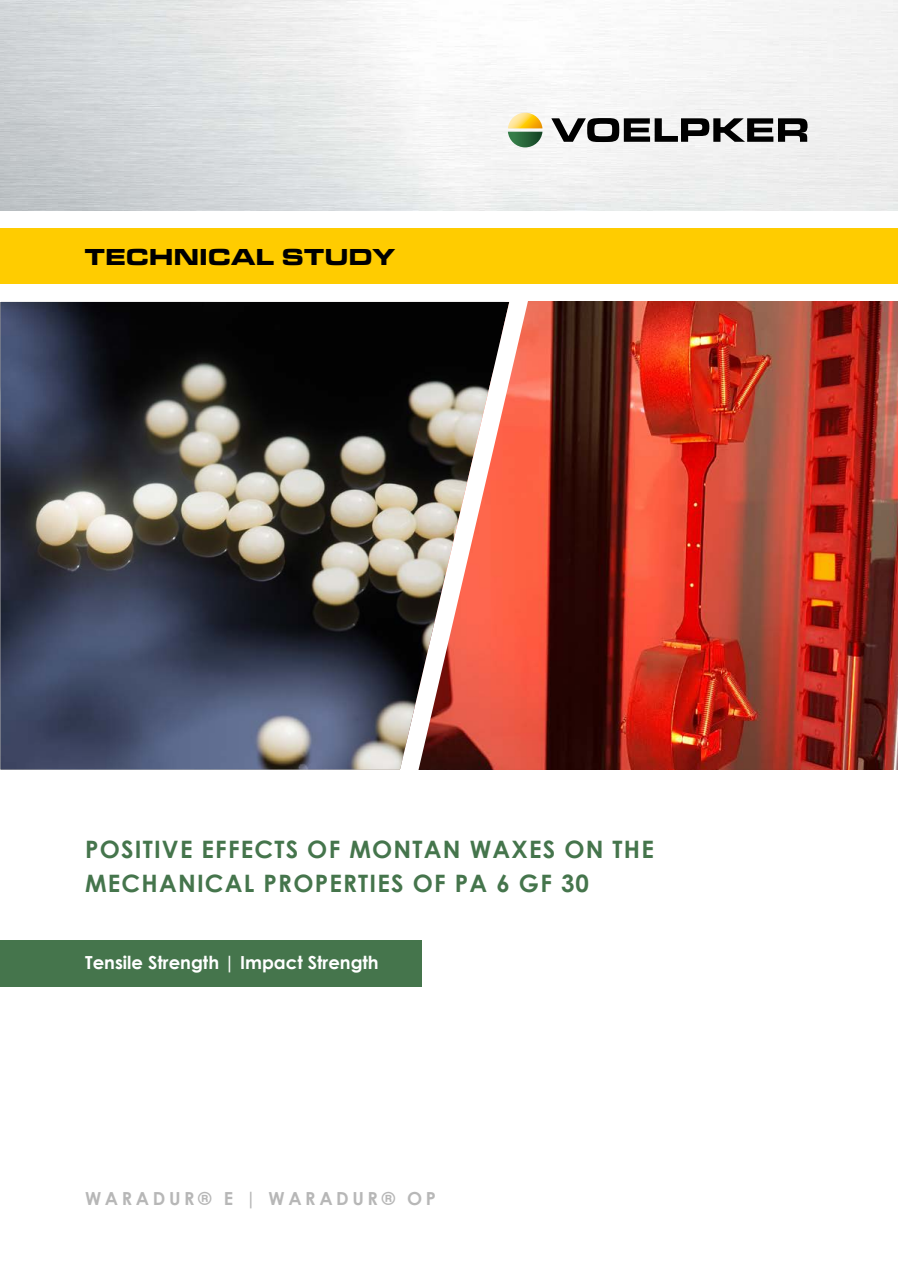
<style>
.page{position:relative;width:898px;height:1263px;background:#fff}
.page>*{position:absolute;margin:0;border:0;box-sizing:border-box;transform-origin:0 0}
.t1{font:700 24px/34.5px "Century Gothic";letter-spacing:.05em;color:#45754c}
.t2{font:700 24px "Micro";letter-spacing:.05em;color:#000}
.t3{font:700 18px "Century Gothic";color:#fff}
.t4{font:700 18px "Century Gothic";letter-spacing:.2em;color:#878787}
</style>
<div class="page">
<img style="left:0;top:0;width:1px;height:210px">
<svg style="left:507px;top:113px;width:35px;height:34px"></svg>
<svg style="left:551px;top:118px;width:256px;height:24px"></svg>
<img style="left:543px;top:302px;width:354px;height:468px">
<svg style="left:0;top:301px;width:543px;height:469px;background:#635254"></svg>
<div style="left:0;top:940px;width:421px;height:46px;background:#45754c"></div>
<div style="left:0;top:228px;width:897px;height:56px;background:#fc0"></div>
<p class="t2" style="left:85px;top:240px;width:311px">TECHNICAL STUDY</p>
<p class="t1" style="left:85px;top:831px;width:570px">POSITIVE EFFECTS OF MONTAN WAXES ON THE<br>MECHANICAL PROPERTIES OF PA 6 GF 30</p>
<p class="t3" style="left:85px;top:951px;width:295px">Tensile Strength | Impact Strength</p>
<p class="t4" style="left:85px;top:1187px;width:352px">WARADUR® E | WARADUR® OP</p>
</div>
